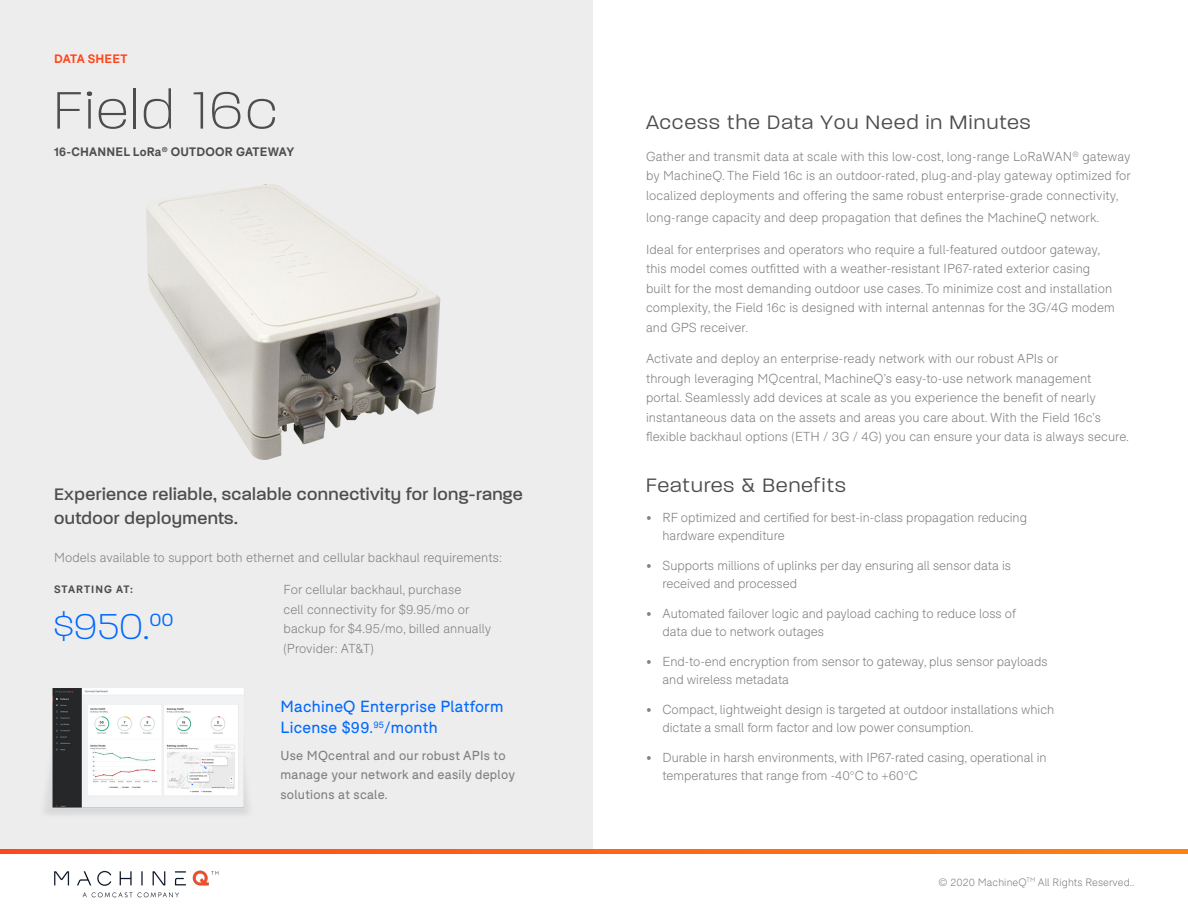
<style>
.page{position:relative;width:1188px;height:918px;background:#fff}
.page>*{position:absolute;margin:0;border:0;box-sizing:border-box;transform-origin:0 0}
.Value_Prop{font:200 57px "Paralucent";letter-spacing:.06em;color:#4d4d4d}
.Price_1{font:200 39px "Paralucent";color:#0069ff}
.H2_B{font:300 21px "Paralucent";letter-spacing:.06em;color:#4d4d4d}
.H3_B{font:500 18px/24px "Paralucent";letter-spacing:.025em;color:#4d4d4d}
.Price_2{font:15.75px/21px "F37 Bolton";letter-spacing:.02em;color:#0069ff}
.Paragraph_Style_5{font:300 12.75px/19.5px "F37 Bolton";letter-spacing:.005em;color:#808080}
.Paragraph_Style_4{font:300 12.75px/19.5px "F37 Bolton";letter-spacing:.01em;color:#808080}
.Subtitle_2{font:12.75px/19.5px "F37 Bolton";letter-spacing:.02em;color:#808080}
.Value_Prop-2{font:700 12px "F37 Bolton";letter-spacing:.02em;color:#4d4d4d}
.Value_Prop-3{font:700 12px "F37 Bolton";letter-spacing:.02em;color:#ff471c}
.t1{font:300 10.5px "F37 Bolton";letter-spacing:.01em;color:#808080}
.Price_Title_1{font:700 10.5px "F37 Bolton";letter-spacing:.095em;color:#4d4d4d}
</style>
<div class="page">
<div style="left:1px;top:1px;width:592px;height:848px;background:#ededed"></div>
<svg style="left:0;top:849px;width:1188px;height:4px;background:#ff6415"></svg>
<img style="left:54px;top:870px;width:165px;height:28px">
<img style="left:45px;top:688px;width:203px;height:127px">
<img style="left:147px;top:184px;width:294px;height:276px">
<p class="Value_Prop-3" style="left:54px;top:51px;width:75px">DATA SHEET</p>
<p class="Value_Prop" style="left:54px;top:78px;width:224px">Field 16c</p>
<p class="Value_Prop-2" style="left:54px;top:144px;width:242px">16-CHANNEL LoRa<sup>®</sup> OUTDOOR GATEWAY</p>
<p class="H3_B" style="left:54px;top:482px;width:470px">Experience reliable, scalable connectivity for long-range outdoor deployments.</p>
<p class="Paragraph_Style_4" style="left:54px;top:548px;width:450px">Models available to support both ethernet and cellular backhaul requirements:</p>
<p class="Price_Title_1" style="left:54px;top:583px;width:81px">STARTING AT:</p>
<p class="Price_1" style="left:54px;top:604px;width:121px">$950.<sup>00</sup></p>
<p class="Paragraph_Style_4" style="left:284px;top:580px;width:209px">For cellular backhaul, purchase<br>cell connectivity for $9.95/mo or backup for $4.95/mo, billed annually (Provider: AT&amp;T)</p>
<p class="Price_2" style="left:280px;top:696px;width:225px">MachineQ Enterprise Platform<br>License $99.<sup>95</sup>/month</p>
<p class="Subtitle_2" style="left:280px;top:746px;width:236px">Use MQcentral and our robust APIs to manage your network and easily deploy solutions at scale.</p>
<p class="H2_B" style="left:646px;top:111px;width:386px">Access the Data You Need in Minutes</p>
<p class="Paragraph_Style_5" style="left:646px;top:147px;width:486px;text-align:justify">Gather and transmit data at scale with this low-cost, long-range LoRaWAN<sup>®</sup> gateway by MachineQ. The Field 16c is an outdoor-rated, plug-and-play gateway optimized for localized deployments and offering the same robust enterprise-grade connectivity,</p>
<p class="Paragraph_Style_5" style="left:646px;top:208px;width:455px">long-range capacity and deep propagation that defines the MachineQ network.</p>
<p class="Paragraph_Style_5" style="left:646px;top:240px;width:470px">Ideal for enterprises and operators who require a full-featured outdoor gateway, this model comes outfitted with a weather-resistant IP67-rated exterior casing built for the most demanding outdoor use cases. To minimize cost and installation complexity, the Field 16c is designed with internal antennas for the 3G/4G modem and GPS receiver.</p>
<p class="Paragraph_Style_5" style="left:646px;top:349px;width:485px">Activate and deploy an enterprise-ready network with our robust APIs or<br>through leveraging MQcentral, MachineQ’s easy-to-use network management portal. Seamlessly add devices at scale as you experience the benefit of nearly instantaneous data on the assets and areas you care about. With the Field 16c’s flexible backhaul options (ETH / 3G / 4G) you can ensure your data is always secure.</p>
<p class="H2_B" style="left:646px;top:474px;width:201px">Features &amp; Benefits</p>
<p class="Paragraph_Style_5" style="left:663px;top:509px;width:366px;line-height:18px;text-indent:-16px">• RF optimized and certified for best-in-class propagation reducing hardware expenditure</p>
<p class="Paragraph_Style_5" style="left:663px;top:557px;width:350px;line-height:18px;text-indent:-16px">• Supports millions of uplinks per day ensuring all sensor data is received and processed</p>
<p class="Paragraph_Style_5" style="left:663px;top:605px;width:355px;line-height:18px;text-indent:-16px">• Automated failover logic and payload caching to reduce loss of data due to network outages</p>
<p class="Paragraph_Style_5" style="left:663px;top:653px;width:387px;line-height:18px;text-indent:-16px">• End-to-end encryption from sensor to gateway, plus sensor payloads and wireless metadata</p>
<p class="Paragraph_Style_5" style="left:663px;top:701px;width:393px;line-height:18px;text-indent:-16px">• Compact, lightweight design is targeted at outdoor installations which dictate a small form factor and low power consumption.</p>
<p class="Paragraph_Style_5" style="left:663px;top:749px;width:386px;line-height:18px;text-indent:-16px">• Durable in harsh environments, with IP67-rated casing, operational in temperatures that range from -40°C to +60°C</p>
<p class="t1" style="left:939px;top:876px;width:198px">© 2020 MachineQ<sup>TM</sup> All Rights Reserved..</p>
</div>
